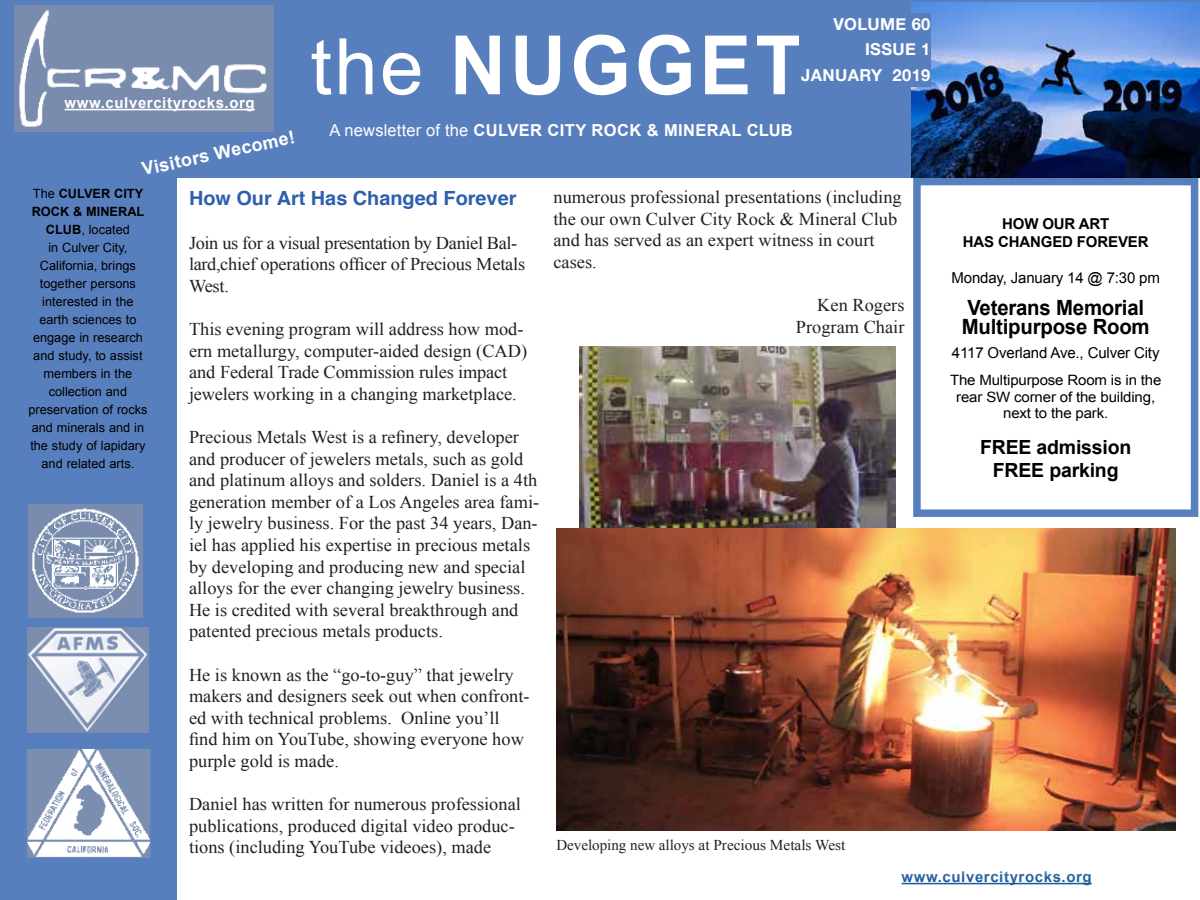
<style>
.page{position:relative;width:1200px;height:900px;background:#fff}
.page>*{position:absolute;margin:0;border:0;box-sizing:border-box;transform-origin:0 0}
.t1{font:700 81.9px "Arial";letter-spacing:.05em;color:#fff;scale:.95 1}
.t2{font:700 21px/19.5px "Arial";letter-spacing:-.01em;color:#000}
.t3{font:700 19.5px "Helvetica";color:#2e5fac}
.t4{font:700 19.5px/22.5px "Arial";letter-spacing:-.01em;color:#000;text-align:center}
.t5{font:18px/21.6px "Times New Roman";color:#231f20}
.t6{font:18px/21.6px "Times New Roman";letter-spacing:-.02em;color:#231f20}
.t7{font:700 18px "Arial";color:#fff}
.t8{font:700 16.5px "Arial";letter-spacing:.025em;color:#fff}
.t9{font:700 16.5px/25.5px "Helvetica Neue";letter-spacing:.025em;color:#fff;text-align:right}
.t10{font:15px "Arial";letter-spacing:-.01em;color:#000}
.t11{font:15px "Times New Roman";color:#231f20}
.t12{font:700 15px/18px "Arial";letter-spacing:-.01em;color:#000;text-align:center}
.t13{font:700 15px "Arial";letter-spacing:.04em;color:#215e9e}
.t14{font:700 15px "Arial";letter-spacing:.04em;color:#fff}
.t15{font:14.25px/16.5px "Arial";letter-spacing:-.01em;color:#000;text-align:center;scale:1.05 1}
.t16{font:12.75px/18px "Arial";color:#000;text-align:center}
.s1{font-weight:400;font-size:78px}
.s2{font-weight:400}
.s3{font-weight:700}
</style>
<div class="page">
<div style="left:0;top:0;width:1200px;height:178px;background:#587fbd"></div>
<img style="left:15px;top:5px;width:259px;height:127px">
<div style="left:0;top:150px;width:176px;height:749px;background:#587fbd"></div>
<svg style="left:149px;top:749px;width:1px;height:109px"></svg>
<img style="left:27px;top:749px;width:122px;height:109px">
<img style="left:28px;top:628px;width:120px;height:104px">
<img style="left:28px;top:504px;width:115px;height:113px">
<hr style="left:902px;top:883px;width:190px;height:1px;background:#215e9e">
<div style="left:913px;top:178px;width:285px;height:339px;border:8px solid #587fbd"></div>
<img style="left:579px;top:346px;width:317px;height:183px">
<img style="left:911px;top:3px;width:289px;height:175px">
<div style="left:799px;top:14px;width:131px;height:73px;background:#587fbd"></div>
<hr style="left:65px;top:109px;width:190px;height:1px;background:#fff">
<img style="left:557px;top:529px;width:618px;height:302px">
<p class="t14" style="left:65px;top:93px;width:192px">www.culvercityrocks.org</p>
<p class="t9" style="left:801px;top:12px;width:131px">VOLUME 60<br>ISSUE 1<br>JANUARY 2019</p>
<h1 class="t1" style="left:310px;top:11px;width:520px"><span class="s1">the</span> NUGGET</h1>
<p class="t8" style="left:330px;top:119px;width:465px"><span class="s2">A newsletter of the</span> CULVER CITY ROCK &amp; MINERAL CLUB</p>
<p class="t7" style="left:140px;top:157px;width:157px;rotate:-12deg">Visitors Wecome!</p>
<p class="t3" style="left:189px;top:183px;width:329px">How Our Art Has Changed Forever</p>
<p class="t6" style="left:189px;top:232px;width:338px">Join us for a visual presentation by Daniel Bal&shy;lard,chief operations officer of Precious Metals<br>West.</p>
<p class="t5" style="left:189px;top:318px;width:340px">This evening program will address how mod&shy;ern metallurgy, computer-aided design (CAD) and Federal Trade Commission rules impact jewelers working in a changing marketplace.</p>
<p class="t5" style="left:189px;top:426px;width:352px">Precious Metals West is a refinery, developer and producer of jewelers metals, such as gold and platinum alloys and solders. Daniel is a 4th generation member of a Los Angeles area fami&shy;ly jewelry business. For the past 34 years, Dan&shy;iel has applied his expertise in precious metals by developing and producing new and special alloys for the ever changing jewelry business.<br>He is credited with several breakthrough and patented precious metals products.</p>
<p class="t5" style="left:189px;top:664px;width:342px">He is known as the “go-to-guy” that jewelry makers and designers seek out when confront&shy;ed with technical problems. Online you’ll find him on YouTube, showing everyone how purple gold is made.</p>
<p class="t5" style="left:189px;top:793px;width:333px">Daniel has written for numerous professional publications, produced digital video produc&shy;tions (including YouTube videoes), made</p>
<p class="t16" style="left:28px;top:185px;width:121px">The <span class="s3">CULVER CITY<br>ROCK &amp; MINERAL<br>CLUB</span>, located<br>in Culver City,<br>California, brings together persons interested in the earth sciences to engage in research and study, to assist members in the collection and preservation of rocks and minerals and in the study of lapidary and related arts.</p>
<p class="t5" style="left:554px;top:186px;width:350px">numerous professional presentations (including the our own Culver City Rock &amp; Mineral Club and has served as an expert witness in court cases.</p>
<p class="t5" style="left:796px;top:294px;width:110px;text-align:right">Ken Rogers<br>Program Chair</p>
<p class="t11" style="left:556px;top:835px;width:290px">Developing new alloys at Precious Metals West</p>
<p class="t12" style="left:963px;top:215px;width:187px">HOW OUR ART<br>HAS CHANGED FOREVER</p>
<p class="t10" style="left:952px;top:268px;width:210px">Monday, January 14 @ 7:30 pm</p>
<p class="t2" style="left:962px;top:298px;width:189px">Veterans Memorial<br>Multipurpose Room</p>
<p class="t10" style="left:952px;top:343px;width:209px">4117 Overland Ave., Culver City</p>
<p class="t15" style="left:950px;top:372px;width:203px">The Multipurpose Room is in the rear SW corner of the building, next to the park.</p>
<p class="t4" style="left:980px;top:437px;width:153px">FREE admission<br>FREE parking</p>
<p class="t13" style="left:902px;top:867px;width:192px">www.culvercityrocks.org</p>
</div>
